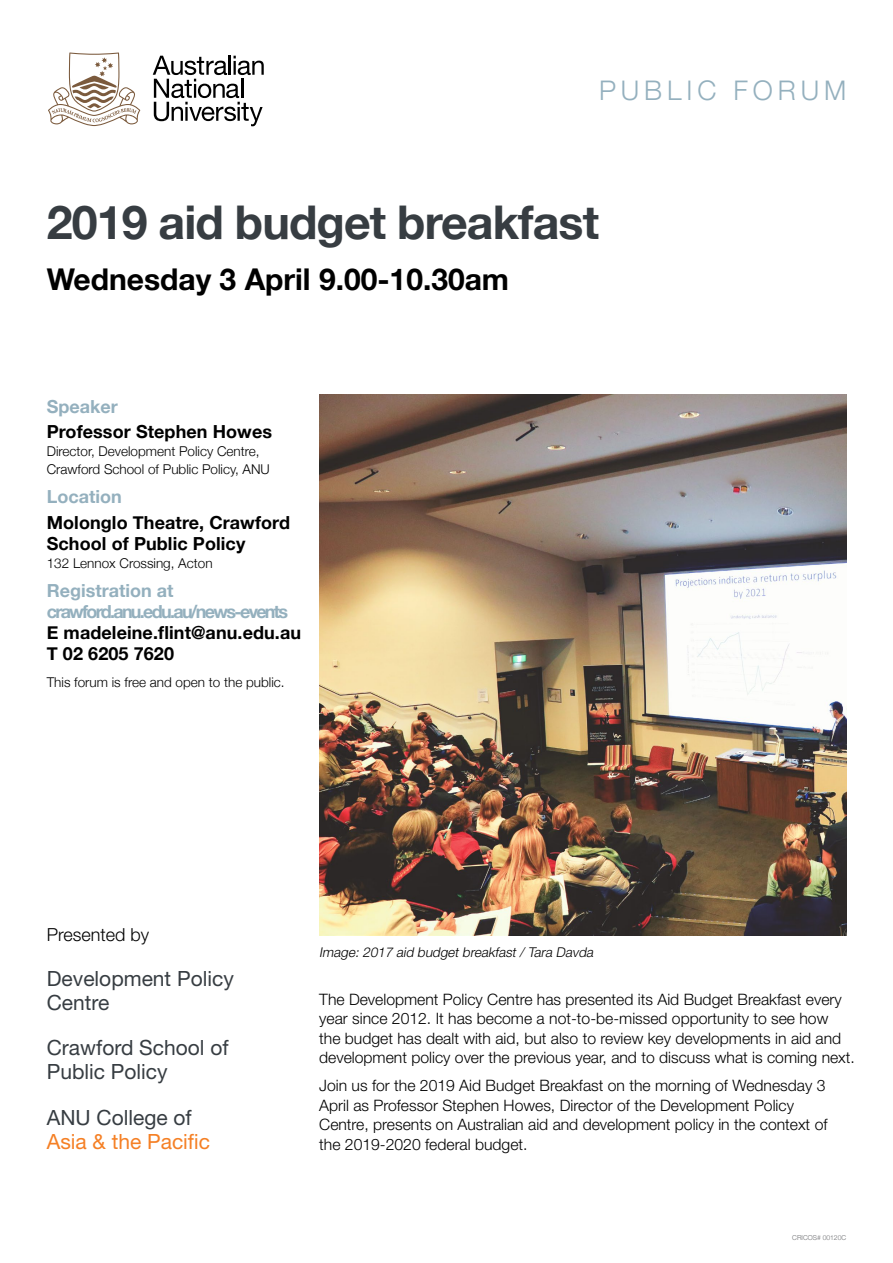
<style>
.page{position:relative;width:893px;height:1263px;background:#fff}
.page>*{position:absolute;margin:0;border:0;box-sizing:border-box;transform-origin:0 0}
.t1{font:700 46.5px "Helvetica Neue";letter-spacing:-.02em;color:#373d42}
.t2{font:700 30px "Helvetica Neue";color:#000}
.t3{font:300 27px "Helvetica Neue";letter-spacing:.18em;color:#94b0be}
.t4{font:21px/24px "Helvetica Neue LT Std";color:#373d42}
.t5{font:21px "Helvetica Neue LT Std";color:#f58025}
.t6{font:700 18px/21px "Helvetica Neue";letter-spacing:.005em;color:#000}
.t7{font:700 18px/21px "Helvetica Neue";letter-spacing:-.095em;color:#94b0be}
.t8{font:700 18px "Helvetica Neue";color:#94b0be}
.t9{font:300 18px "Helvetica Neue LT Std";color:#000}
.t10{font:300 15.75px/19.5px "Helvetica Neue LT Std";color:#000}
.t11{font:300 13.5px/18px "Helvetica Neue";color:#000}
.t12{font:italic 300 13.5px "Helvetica Neue LT Std";color:#000}
.t13{font:300 6.75px "Helvetica Neue";color:#6d6e71}
</style>
<div class="page">
<svg style="left:153px;top:56px;width:111px;height:70px"></svg>
<svg style="left:48px;top:52px;width:92px;height:74px"></svg>
<img style="left:319px;top:395px;width:527px;height:540px">
<h3 class="t3" style="left:599px;top:68px;width:249px">PUBLIC FORUM</h3>
<h1 class="t1" style="left:47px;top:186px;width:554px">2019 aid budget breakfast</h1>
<h2 class="t2" style="left:47px;top:255px;width:464px">Wednesday 3 April 9.00-10.30am</h2>
<p class="t8" style="left:47px;top:392px;width:73px">Speaker</p>
<p class="t6" style="left:47px;top:421px;width:227px">Professor Stephen Howes</p>
<p class="t11" style="left:47px;top:441px;width:225px">Director, Development Policy Centre,<br>Crawford School of Public Policy, ANU</p>
<p class="t8" style="left:47px;top:483px;width:76px">Location</p>
<p class="t6" style="left:47px;top:512px;width:245px">Molonglo Theatre, Crawford<br>School of Public Policy</p>
<p class="t11" style="left:47px;top:553px;width:167px">132 Lennox Crossing, Acton</p>
<p class="t7" style="left:47px;top:581px;width:243px">Registration at crawford.anu.edu.au/news-events</p>
<p class="t6" style="left:47px;top:623px;width:256px">E madeleine.flint@anu.edu.au<br>T 02 6205 7620</p>
<p class="t11" style="left:47px;top:672px;width:239px">This forum is free and open to the public.</p>
<p class="t9" style="left:47px;top:923px;width:104px">Presented by</p>
<h3 class="t4" style="left:47px;top:966px;width:189px">Development Policy<br>Centre</h3>
<h3 class="t4" style="left:47px;top:1035px;width:183px">Crawford School of<br>Public Policy</h3>
<h3 class="t4" style="left:47px;top:1105px;width:147px">ANU College of</h3>
<h3 class="t5" style="left:47px;top:1128px;width:165px">Asia &amp; the Pacific</h3>
<p class="t12" style="left:319px;top:944px;width:278px">Image: 2017 aid budget breakfast / Tara Davda</p>
<p class="t10" style="left:319px;top:989px;width:537px">The Development Policy Centre has presented its Aid Budget Breakfast every year since 2012. It has become a not-to-be-missed opportunity to see how<br>the budget has dealt with aid, but also to review key developments in aid and development policy over the previous year, and to discuss what is coming next.</p>
<p class="t10" style="left:319px;top:1075px;width:510px">Join us for the 2019 Aid Budget Breakfast on the morning of Wednesday 3<br>April as Professor Stephen Howes, Director of the Development Policy Centre, presents on Australian aid and development policy in the context of the 2019-2020 federal budget.</p>
<p class="t13" style="left:792px;top:1232px;width:55px">CRICOS# 00120C</p>
</div>
